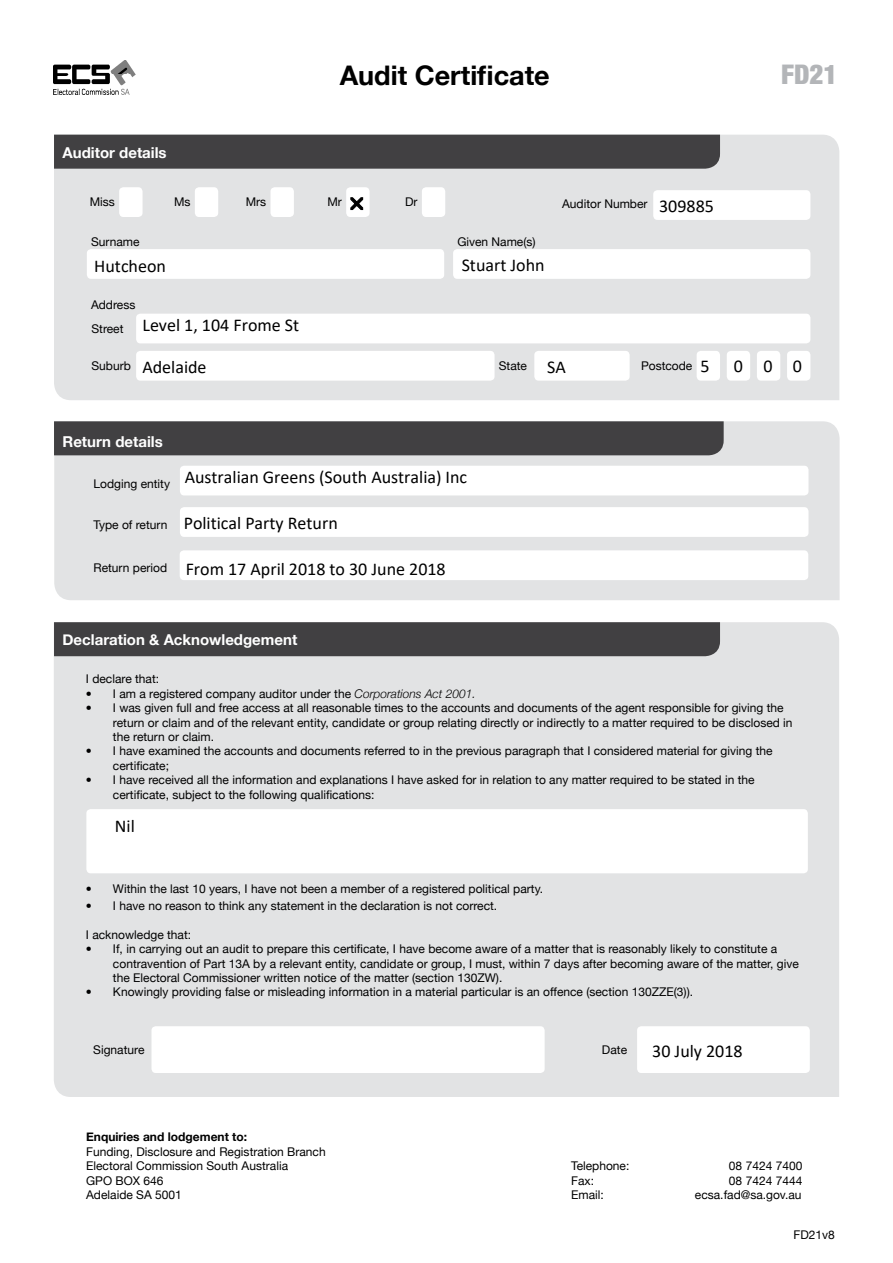
<style>
.page{position:relative;width:893px;height:1263px;background:#fff}
.page>*{position:absolute;margin:0;border:0;box-sizing:border-box;transform-origin:0 0}
.t1{font:700 27px "Helvetica Neue";color:#000}
.t2{font:900 condensed 27px "Helvetica Neue";color:#b3b5b8}
.t3{font:18px "Calibri";color:#000}
.t4{font:700 15px "Helvetica Neue";color:#fff}
.t5{font:12px/14.4px "Helvetica Neue";color:#000}
.t6{font:700 12px "Helvetica Neue";color:#000}
.s1{font-weight:300;font-style:italic}
</style>
<div class="page">
<div style="left:54px;top:622px;width:785px;height:475px;background:#e2e3e4"></div>
<div style="left:54px;top:622px;width:666px;height:34px;background:#414042"></div>
<div style="left:54px;top:135px;width:785px;height:265px;background:#e2e3e4"></div>
<div style="left:54px;top:135px;width:666px;height:34px;background:#414042"></div>
<div style="left:119px;top:187px;width:23px;height:30px;background:#fff;border-radius:4px"></div>
<div style="left:195px;top:187px;width:23px;height:30px;background:#fff;border-radius:4px"></div>
<div style="left:270px;top:187px;width:24px;height:30px;background:#fff;border-radius:4px"></div>
<div style="left:346px;top:187px;width:23px;height:30px;background:#fff;border-radius:4px"></div>
<div style="left:422px;top:187px;width:23px;height:30px;background:#fff;border-radius:4px"></div>
<div style="left:86px;top:809px;width:721px;height:64px;background:#fff;border-radius:4px"></div>
<div style="left:136px;top:314px;width:674px;height:29px;background:#fff;border-radius:4px"></div>
<div style="left:136px;top:351px;width:358px;height:30px;background:#fff;border-radius:4px"></div>
<div style="left:787px;top:351px;width:23px;height:30px;background:#fff;border-radius:4px"></div>
<div style="left:696px;top:351px;width:24px;height:30px;background:#fff;border-radius:4px"></div>
<div style="left:726px;top:351px;width:24px;height:30px;background:#fff;border-radius:4px"></div>
<div style="left:756px;top:351px;width:24px;height:30px;background:#fff;border-radius:4px"></div>
<div style="left:151px;top:1026px;width:393px;height:47px;background:#fff;border-radius:4px"></div>
<div style="left:637px;top:1026px;width:172px;height:47px;background:#fff;border-radius:4px"></div>
<img style="left:54px;top:61px;width:81px;height:33px">
<div style="left:453px;top:249px;width:357px;height:30px;background:#fff;border-radius:4px"></div>
<div style="left:87px;top:249px;width:357px;height:30px;background:#fff;border-radius:4px"></div>
<div style="left:534px;top:351px;width:95px;height:30px;background:#fff;border-radius:4px"></div>
<div style="left:653px;top:190px;width:157px;height:30px;background:#fff;border-radius:4px"></div>
<div style="left:54px;top:421px;width:785px;height:179px;background:#e2e3e4"></div>
<div style="left:54px;top:421px;width:669px;height:34px;background:#414042"></div>
<div style="left:180px;top:466px;width:628px;height:29px;background:#fff;border-radius:4px"></div>
<div style="left:180px;top:507px;width:628px;height:30px;background:#fff;border-radius:4px"></div>
<div style="left:180px;top:550px;width:628px;height:30px;background:#fff;border-radius:4px"></div>
<p class="t4" style="left:63px;top:147px;width:106px">Auditor details</p>
<h1 class="t1" style="left:340px;top:65px;width:211px">Audit Certificate</h1>
<h1 class="t2" style="left:781px;top:58px;width:58px">FD21</h1>
<p class="t5" style="left:90px;top:196px;width:27px">Miss</p>
<p class="t5" style="left:174px;top:196px;width:18px">Ms</p>
<p class="t5" style="left:246px;top:196px;width:22px">Mrs</p>
<p class="t5" style="left:327px;top:196px;width:16px">Mr</p>
<p class="t5" style="left:405px;top:196px;width:14px">Dr</p>
<p class="t5" style="left:91px;top:235px;width:50px">Surname</p>
<p class="t5" style="left:457px;top:235px;width:80px">Given Name(s)</p>
<h2 class="t3" style="left:94px;top:253px;width:73px">Hutcheon</h2>
<h2 class="t3" style="left:461px;top:253px;width:84px">Stuart John</h2>
<p class="t5" style="left:91px;top:299px;width:46px">Address</p>
<p class="t5" style="left:562px;top:197px;width:87px">Auditor Number</p>
<h2 class="t3" style="left:659px;top:194px;width:56px">309885</h2>
<h2 class="t3" style="left:142px;top:312px;width:158px">Level 1, 104 Frome St</h2>
<h2 class="t3" style="left:142px;top:355px;width:66px">Adelaide</h2>
<h2 class="t3" style="left:547px;top:355px;width:20px">SA</h2>
<h2 class="t3" style="left:700px;top:354px;width:11px">5</h2>
<h2 class="t3" style="left:734px;top:354px;width:70px">0 0 0</h2>
<p class="t5" style="left:91px;top:322px;width:34px">Street</p>
<p class="t5" style="left:91px;top:360px;width:41px">Suburb</p>
<p class="t5" style="left:641px;top:360px;width:53px">Postcode</p>
<p class="t5" style="left:499px;top:360px;width:30px">State</p>
<p class="t4" style="left:63px;top:436px;width:102px">Return details</p>
<p class="t5" style="left:93px;top:477px;width:78px">Lodging entity</p>
<p class="t5" style="left:93px;top:519px;width:75px">Type of return</p>
<p class="t5" style="left:93px;top:562px;width:75px">Return period</p>
<h2 class="t3" style="left:185px;top:465px;width:284px">Australian Greens (South Australia) Inc</h2>
<h2 class="t3" style="left:184px;top:511px;width:156px">Political Party Return</h2>
<h2 class="t3" style="left:186px;top:557px;width:261px">From 17 April 2018 to 30 June 2018</h2>
<p class="t4" style="left:63px;top:634px;width:236px">Declaration &amp; Acknowledgement</p>
<p class="t5" style="left:86px;top:673px;width:75px">I declare that:</p>
<p class="t5" style="left:86px;top:687px;width:391px">• I am a registered company auditor under the <span class="s1">Corporations Act 2001.</span></p>
<p class="t5" style="left:113px;top:702px;width:681px;text-indent:-27px">• I was given full and free access at all reasonable times to the accounts and documents of the agent responsible for giving the return or claim and of the relevant entity, candidate or group relating directly or indirectly to a matter required to be disclosed in the return or claim.</p>
<p class="t5" style="left:113px;top:745px;width:661px;text-indent:-27px">• I have examined the accounts and documents referred to in the previous paragraph that I considered material for giving the certificate;</p>
<p class="t5" style="left:113px;top:774px;width:643px;text-indent:-27px">• I have received all the information and explanations I have asked for in relation to any matter required to be stated in the certificate, subject to the following qualifications:</p>
<h2 class="t3" style="left:115px;top:813px;width:21px">Nil</h2>
<p class="t5" style="left:86px;top:883px;width:458px">• Within the last 10 years, I have not been a member of a registered political party.</p>
<p class="t5" style="left:86px;top:900px;width:413px">• I have no reason to think any statement in the declaration is not correct.</p>
<p class="t5" style="left:86px;top:929px;width:107px">I acknowledge that:</p>
<p class="t5" style="left:113px;top:943px;width:687px;text-indent:-27px">• If, in carrying out an audit to prepare this certificate, I have become aware of a matter that is reasonably likely to constitute a contravention of Part 13A by a relevant entity, candidate or group, I must, within 7 days after becoming aware of the matter, give the Electoral Commissioner written notice of the matter (section 130ZW).</p>
<p class="t5" style="left:86px;top:986px;width:608px">• Knowingly providing false or misleading information in a material particular is an offence (section 130ZZE(3)).</p>
<p class="t5" style="left:93px;top:1044px;width:53px">Signature</p>
<p class="t6" style="left:86px;top:1133px;width:162px">Enquiries and lodgement to:</p>
<p class="t5" style="left:86px;top:1146px;width:241px">Funding, Disclosure and Registration Branch<br>Electoral Commission South Australia<br>GPO BOX 646<br>Adelaide SA 5001</p>
<p class="t5" style="left:602px;top:1044px;width:27px">Date</p>
<h2 class="t3" style="left:652px;top:1039px;width:92px">30 July 2018</h2>
<p class="t5" style="left:571px;top:1160px;width:60px">Telephone:</p>
<p class="t5" style="left:729px;top:1160px;width:75px">08 7424 7400</p>
<p class="t5" style="left:571px;top:1174px;width:24px">Fax:</p>
<p class="t5" style="left:729px;top:1174px;width:75px">08 7424 7444</p>
<p class="t5" style="left:571px;top:1189px;width:34px">Email:</p>
<p class="t5" style="left:695px;top:1189px;width:108px">ecsa.fad@sa.gov.au</p>
<p class="t5" style="left:793px;top:1229px;width:43px">FD21v8</p>
</div>
